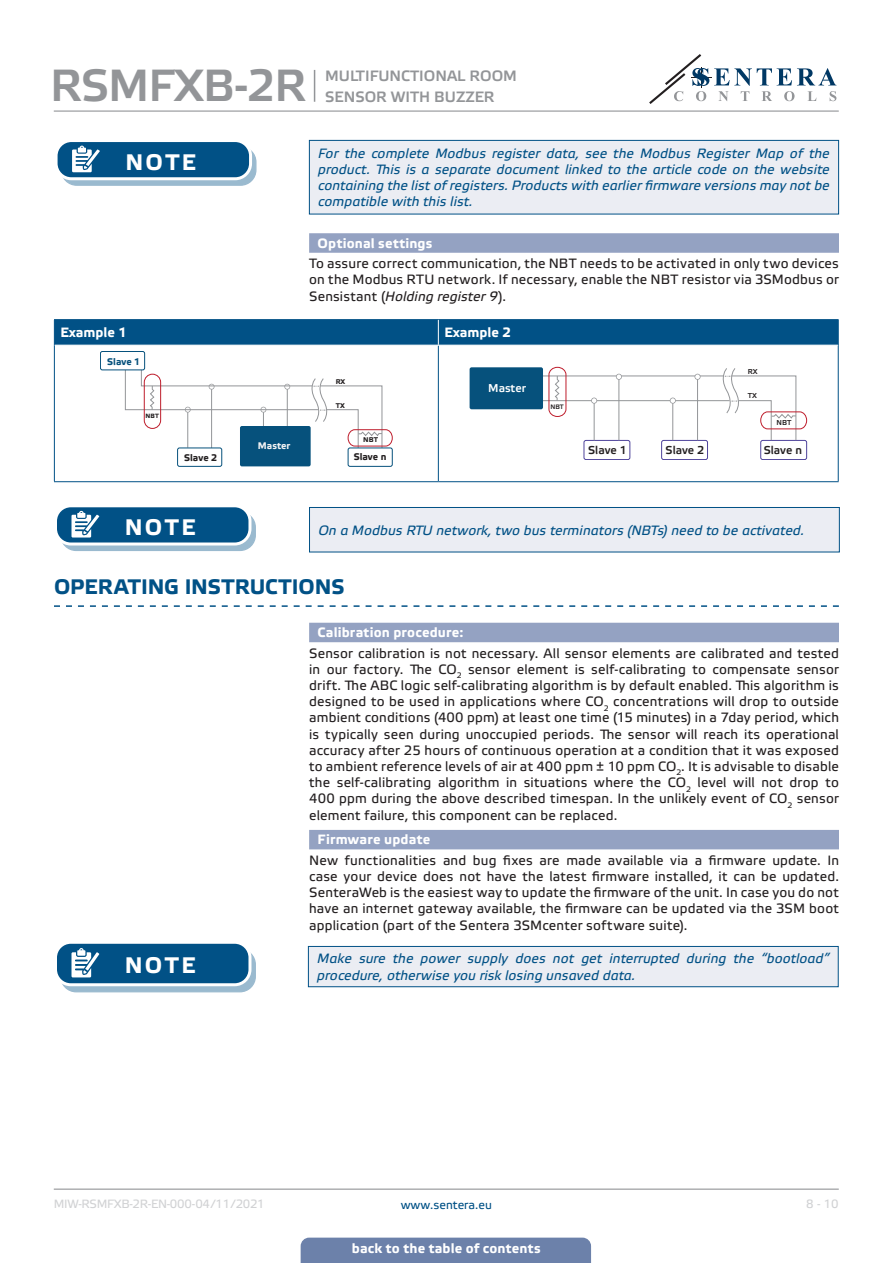
<style>
.page{position:relative;width:893px;height:1263px;background:#fff}
.page>*{position:absolute;margin:0;border:0;box-sizing:border-box;transform-origin:0 0}
.t1{font:45px "Etelka Medium Pro";letter-spacing:-.02em;color:#939598}
.t2{font:700 22.5px "Etelka Text Pro";letter-spacing:.105em;color:#fff}
.t3{font:700 21px "Etelka Text Pro";letter-spacing:-.005em;color:#015186}
.t4{font:15px/21px "Etelka Medium Pro";color:#939598}
.body{font:13.5px/16.2px "Etelka Text Pro";letter-spacing:.015em;color:#231f20;text-align:justify}
.attention{font:italic 13.5px/16.2px "Etelka Text Pro";letter-spacing:.01em;color:#015186;text-align:justify}
.Number-roman{font:700 13.5px "Etelka Text Pro";letter-spacing:.015em;color:#fff}
.head-table{font:700 13.5px "Etelka Text Pro";color:#fff}
.t5{font:12px "Etelka Text Pro";letter-spacing:-.025em;color:#d1d2d4}
.t6{font:12px "Etelka Text Pro";color:#015186}
.t7{font:11.4px "Etelka Medium Pro";color:#231f20}
.t8{font:11.4px "Etelka Medium Pro";color:#fff}
.t9{font:700 9.6px "Etelka Text Pro";color:#231f20}
.t10{font:700 9.6px "Etelka Text Pro";color:#f2f3f4}
.t11{font:700 9.6px "Etelka Text Pro";color:#06517c}
.t12{font:7.2px "Etelka Medium Pro";color:#231f20}
.t13{font:700 6.9px "Etelka Text Pro";color:#231f20}
.t14{font:6.45px "Etelka Medium Pro";color:#231f20}
.t15{font:700 6.15px "Etelka Text Pro";color:#231f20}
.s1{font-style:italic}
</style>
<div class="page">
<hr style="left:54px;top:111px;width:785px;height:1px;background:#939598">
<hr style="left:54px;top:1188px;width:785px;height:2px;background:#939598">
<svg style="left:649px;top:54px;width:187px;height:50px"></svg>
<div style="left:301px;top:1237px;width:290px;height:26px;background:#6c81aa"></div>
<hr style="left:314px;top:70px;width:1px;height:32px;background:#939598">
<div style="left:309px;top:233px;width:530px;height:20px;background:#94a2c2"></div>
<svg style="left:54px;top:605px;width:785px;height:2px"></svg>
<div style="left:309px;top:623px;width:530px;height:19px;background:#94a2c2"></div>
<div style="left:309px;top:830px;width:530px;height:19px;background:#94a2c2"></div>
<div style="left:309px;top:140px;width:530px;height:74px;background:#ebedf3"></div>
<div style="left:309px;top:140px;width:530px;height:74px;border:1px solid #015186"></div>
<div style="left:61px;top:147px;width:195px;height:38px;background:linear-gradient(to right,#9abacf,#9bbbd0);border-radius:15px"></div>
<div style="left:61px;top:146px;width:196px;height:40px;border:1px solid #015186;border-radius:15px"></div>
<div style="left:56px;top:141px;width:195px;height:38px;background:#015186;border-radius:15px"></div>
<div style="left:55px;top:139px;width:197px;height:41px;border:3px solid #fff;border-radius:15px"></div>
<svg style="left:72px;top:146px;width:33px;height:34px"></svg>
<hr style="left:54px;top:319px;width:384px;height:1px;background:#015186">
<hr style="left:438px;top:319px;width:401px;height:1px;background:#015186">
<hr style="left:54px;top:345px;width:1px;height:136px;background:#015186">
<hr style="left:438px;top:345px;width:1px;height:136px;background:#015186">
<hr style="left:838px;top:345px;width:1px;height:136px;background:#015186">
<hr style="left:54px;top:481px;width:384px;height:1px;background:#015186">
<hr style="left:438px;top:481px;width:401px;height:1px;background:#015186">
<div style="left:54px;top:320px;width:785px;height:25px;background:#015186"></div>
<hr style="left:438px;top:345px;width:400px;height:1px;background:#fff">
<div style="left:177px;top:448px;width:45px;height:19px;border:1px solid #06517c;border-radius:2px"></div>
<div style="left:348px;top:448px;width:45px;height:19px;border:1px solid #06517c;border-radius:2px"></div>
<div style="left:240px;top:426px;width:71px;height:40px;background:#06517c;border-radius:2px"></div>
<svg style="left:125px;top:355px;width:268px;height:96px"></svg>
<div style="left:100px;top:351px;width:45px;height:19px;background:#fff;border-radius:2px"></div>
<div style="left:100px;top:351px;width:45px;height:19px;border:1px solid #06517c;border-radius:2px"></div>
<div style="left:661px;top:440px;width:47px;height:20px;border:1px solid #4e439b;border-radius:2px"></div>
<hr style="left:529px;top:400px;width:201px;height:1px;background:#939598">
<hr style="left:536px;top:376px;width:188px;height:1px;background:#939598">
<div style="left:584px;top:440px;width:46px;height:20px;border:1px solid #4e439b;border-radius:2px"></div>
<div style="left:760px;top:440px;width:47px;height:20px;border:1px solid #4e439b;border-radius:2px"></div>
<div style="left:470px;top:367px;width:73px;height:42px;background:#06517c;border-radius:2px"></div>
<svg style="left:548px;top:367px;width:259px;height:74px"></svg>
<div style="left:309px;top:507px;width:530px;height:45px;background:#ebedf3"></div>
<div style="left:309px;top:507px;width:531px;height:45px;border:1px solid #015186"></div>
<svg style="left:61px;top:512px;width:194px;height:38px"></svg>
<div style="left:60px;top:511px;width:196px;height:40px;border:1px solid #015186;border-radius:15px"></div>
<div style="left:56px;top:506px;width:194px;height:38px;background:#015186;border-radius:15px"></div>
<div style="left:54px;top:504px;width:197px;height:41px;border:3px solid #fff;border-radius:15px"></div>
<svg style="left:71px;top:511px;width:34px;height:34px"></svg>
<svg style="left:61px;top:949px;width:194px;height:43px"></svg>
<div style="left:60px;top:949px;width:196px;height:43px;border:1px solid #015186;border-radius:15px"></div>
<div style="left:56px;top:942px;width:194px;height:43px;background:#015186;border-radius:15px"></div>
<div style="left:54px;top:941px;width:197px;height:45px;border:3px solid #fff;border-radius:15px"></div>
<svg style="left:71px;top:948px;width:34px;height:37px"></svg>
<div style="left:308px;top:946px;width:530px;height:41px;background:#ebedf3"></div>
<div style="left:308px;top:946px;width:531px;height:41px;border:1px solid #015186"></div>
<h1 class="t1" style="left:50px;top:61px;width:258px">RSMFXB-2R</h1>
<p class="t4" style="left:325px;top:66px;width:193px">MULTIFUNCTIONAL ROOM<br>SENSOR WITH BUZZER</p>
<p class="t2" style="left:125px;top:149px;width:72px">NOTE</p>
<p class="attention" style="left:318px;top:146px;width:513px">For the complete Modbus register data, see the Modbus Register Map of the product. This is a separate document linked to the article code on the website containing the list of registers. Products with earlier firmware versions may not be compatible with this list.</p>
<p class="Number-roman" style="left:318px;top:235px;width:116px">Optional settings</p>
<p class="body" style="left:309px;top:256px;width:531px">To assure correct communication, the NBT needs to be activated in only two devices on the Modbus RTU network. If necessary, enable the NBT resistor via 3SModbus or Sensistant (<span class="s1">Holding register 9</span>).</p>
<p class="head-table" style="left:60px;top:325px;width:68px">Example 1</p>
<p class="head-table" style="left:444px;top:325px;width:68px">Example 2</p>
<p class="t13" style="left:336px;top:378px;width:11px">RX</p>
<p class="t13" style="left:336px;top:401px;width:11px">ТX</p>
<p class="t13" style="left:363px;top:436px;width:16px">NBT</p>
<p class="t11" style="left:107px;top:356px;width:35px">Slave 1</p>
<p class="t8" style="left:488px;top:381px;width:39px">Master</p>
<p class="t15" style="left:146px;top:412px;width:15px">NBT</p>
<p class="t10" style="left:258px;top:441px;width:34px">Master</p>
<p class="t9" style="left:184px;top:452px;width:35px">Slave 2</p>
<p class="t9" style="left:354px;top:451px;width:34px">Slave n</p>
<p class="t14" style="left:550px;top:404px;width:15px">NBT</p>
<p class="t7" style="left:588px;top:444px;width:40px">Slave 1</p>
<p class="t7" style="left:666px;top:443px;width:40px">Slave 2</p>
<p class="t12" style="left:748px;top:367px;width:11px">RX</p>
<p class="t12" style="left:748px;top:392px;width:11px">ТX</p>
<p class="t12" style="left:776px;top:419px;width:16px">NBT</p>
<p class="t7" style="left:764px;top:443px;width:40px">Slave n</p>
<p class="t2" style="left:125px;top:514px;width:72px">NOTE</p>
<p class="attention" style="left:318px;top:523px;width:488px">On a Modbus RTU network, two bus terminators (NBTs) need to be activated.</p>
<p class="t3" style="left:54px;top:575px;width:292px">OPERATING INSTRUCTIONS</p>
<p class="Number-roman" style="left:318px;top:625px;width:147px">Calibration procedure:</p>
<p class="body" style="left:309px;top:646px;width:531px">Sensor calibration is not necessary. All sensor elements are calibrated and tested in our factory. The CO<sub>2</sub> sensor element is self-calibrating to compensate sensor drift. The ABC logic self-calibrating algorithm is by default enabled. This algorithm is designed to be used in applications where CO<sub>2</sub> concentrations will drop to outside ambient conditions (400 ppm) at least one time (15 minutes) in a 7day period, which is typically seen during unoccupied periods. The sensor will reach its operational accuracy after 25 hours of continuous operation at a condition that it was exposed to ambient reference levels of air at 400 ppm ± 10 ppm CO<sub>2</sub>. It is advisable to disable the self-calibrating algorithm in situations where the CO<sub>2</sub> level will not drop to 400 ppm during the above described timespan. In the unlikely event of CO<sub>2</sub> sensor element failure, this component can be replaced.</p>
<p class="Number-roman" style="left:318px;top:832px;width:114px">Firmware update</p>
<p class="body" style="left:309px;top:853px;width:531px">New functionalities and bug fixes are made available via a firmware update. In case your device does not have the latest firmware installed, it can be updated.<br>SenteraWeb is the easiest way to update the firmware of the unit. In case you do not have an internet gateway available, the firmware can be updated via the 3SM boot application (part of the Sentera 3SMcenter software suite).</p>
<p class="t2" style="left:125px;top:952px;width:72px">NOTE</p>
<p class="attention" style="left:317px;top:951px;width:514px">Make sure the power supply does not get interrupted during the “bootload” procedure, otherwise you risk losing unsaved data.</p>
<p class="t5" style="left:54px;top:1197px;width:212px">MIW-RSMFXB-2R-EN-000 - 04 / 11 / 2021</p>
<p class="t6" style="left:401px;top:1198px;width:93px">www.sentera.eu</p>
<p class="t5" style="left:806px;top:1197px;width:34px">8 - 10</p>
<p class="Number-roman" style="left:352px;top:1240px;width:190px">back to the table of contents</p>
</div>
